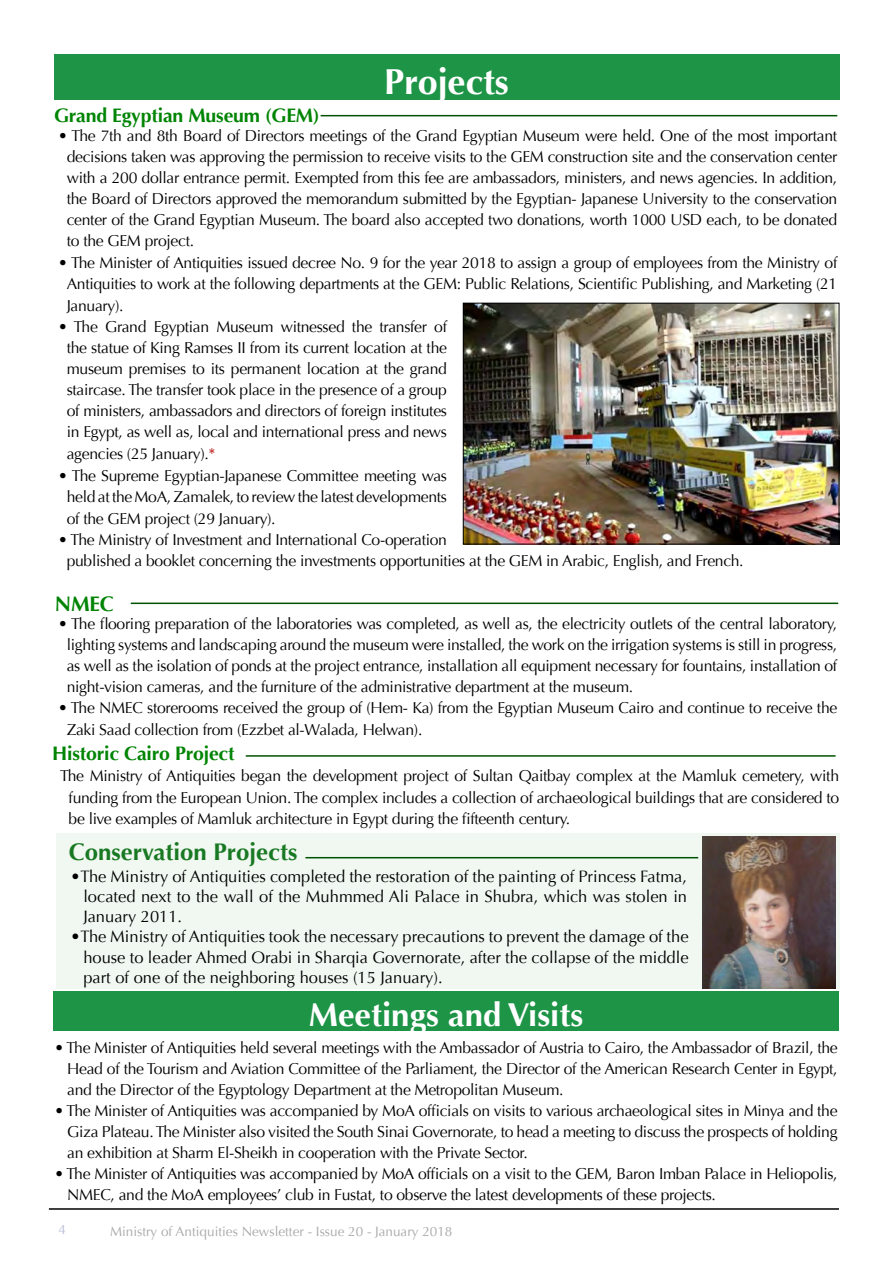
<style>
.page{position:relative;width:893px;height:1263px;background:#fff}
.page>*{position:absolute;margin:0;border:0;box-sizing:border-box;transform-origin:0 0}
.t1{font:700 36px "Optima";letter-spacing:-.005em;color:#fff}
.t2{font:700 33px "Optima";color:#fff}
.t3{font:700 24px "Optima";color:#197923}
.t4{font:700 21px "Optima";color:#008404}
.t5{font:700 19.5px "Optima";letter-spacing:-.01em;color:#008404}
.t6{font:16.5px/20.2px "Optima";color:#000;text-align:justify}
.t7{font:15.75px/21px "Optima";letter-spacing:-.02em;color:#000;text-align:justify}
.t8{font:13.5px "Optima";color:#aaa8a8}
.t9{font:13.5px "Optima";color:#b8bdd6}
.s1{color:#b10000}
</style>
<div class="page">
<hr style="left:49px;top:1208px;width:790px;height:2px;background:#000">
<div style="left:56px;top:833px;width:783px;height:155px;background:#f0f8f1"></div>
<div style="left:53px;top:991px;width:786px;height:39px;background:#1d9446"></div>
<div style="left:54px;top:54px;width:785px;height:46px;background:#1d9446"></div>
<hr style="left:321px;top:115px;width:516px;height:1px;background:#005200">
<hr style="left:131px;top:602px;width:707px;height:2px;background:#005200">
<hr style="left:246px;top:755px;width:590px;height:2px;background:#005200">
<hr style="left:305px;top:857px;width:393px;height:1px;background:#005200">
<img style="left:465px;top:305px;width:372px;height:237px">
<div style="left:463px;top:303px;width:376px;height:241px;border:1px solid #000"></div>
<img style="left:703px;top:836px;width:133px;height:152px">
<h1 class="t1" style="left:384px;top:60px;width:126px">Projects</h1>
<p class="t7" style="left:67px;top:125px;width:772px;text-indent:-9px">• The 7th and 8th Board of Directors meetings of the Grand Egyptian Museum were held. One of the most important decisions taken was approving the permission to receive visits to the GEM construction site and the conservation center with a 200 dollar entrance permit. Exempted from this fee are ambassadors, ministers, and news agencies. In addition, the Board of Directors approved the memorandum submitted by the Egyptian- Japanese University to the conservation center of the Grand Egyptian Museum. The board also accepted two donations, worth 1000 USD each, to be donated to the GEM project.</p>
<p class="t7" style="left:67px;top:252px;width:772px;text-indent:-9px">• The Minister of Antiquities issued decree No. 9 for the year 2018 to assign a group of employees from the Ministry of Antiquities to work at the following departments at the GEM: Public Relations, Scientific Publishing, and Marketing (21<br>January).</p>
<p class="t7" style="left:67px;top:317px;width:382px;text-indent:-9px">• The Grand Egyptian Museum witnessed the transfer of the statue of King Ramses II from its current location at the museum premises to its permanent location at the grand staircase. The transfer took place in the presence of a group of ministers, ambassadors and directors of foreign institutes in Egypt, as well as, local and international press and news agencies (25 January).<span class="s1">*</span></p>
<p class="t7" style="left:67px;top:465px;width:382px;text-indent:-9px">• The Supreme Egyptian-Japanese Committee meeting was held at the MoA, Zamalek, to review the latest developments of the GEM project (29 January).</p>
<p class="t7" style="left:67px;top:530px;width:678px;text-indent:-9px">• The Ministry of Investment and International Co-operation<br>published a booklet concerning the investments opportunities at the GEM in Arabic, English, and French.</p>
<p class="t5" style="left:54px;top:104px;width:267px">Grand Egyptian Museum (GEM)</p>
<h3 class="t4" style="left:55px;top:592px;width:60px">NMEC</h3>
<p class="t7" style="left:67px;top:613px;width:772px;text-indent:-9px">• The flooring preparation of the laboratories was completed, as well as, the electricity outlets of the central laboratory, lighting systems and landscaping around the museum were installed, the work on the irrigation systems is still in progress, as well as the isolation of ponds at the project entrance, installation all equipment necessary for fountains, installation of night-vision cameras, and the furniture of the administrative department at the museum.</p>
<p class="t7" style="left:67px;top:697px;width:772px;line-height:21.8px;text-indent:-9px">• The NMEC storerooms received the group of (Hem- Ka) from the Egyptian Museum Cairo and continue to receive the<br>Zaki Saad collection from (Ezzbet al-Walada, Helwan).</p>
<p class="t7" style="left:69px;top:765px;width:772px;line-height:21.8px;text-indent:-9px">The Ministry of Antiquities began the development project of Sultan Qaitbay complex at the Mamluk cemetery, with funding from the European Union. The complex includes a collection of archaeological buildings that are considered to be live examples of Mamluk architecture in Egypt during the fifteenth century.</p>
<p class="t5" style="left:52px;top:742px;width:184px">Historic Cairo Project</p>
<h3 class="t3" style="left:69px;top:838px;width:230px">Conservation Projects</h3>
<p class="t6" style="left:83px;top:866px;width:605px;text-indent:-13px">•The Ministry of Antiquities completed the restoration of the painting of Princess Fatma, located next to the wall of the Muhmmed Ali Palace in Shubra, which was stolen in January 2011.</p>
<p class="t6" style="left:83px;top:927px;width:607px;text-indent:-13px">•The Ministry of Antiquities took the necessary precautions to prevent the damage of the house to leader Ahmed Orabi in Sharqia Governorate, after the collapse of the middle part of one of the neighboring houses (15 January).</p>
<h2 class="t2" style="left:309px;top:996px;width:276px">Meetings and Visits</h2>
<p class="t7" style="left:67px;top:1038px;width:772px;text-indent:-13px">• The Minister of Antiquities held several meetings with the Ambassador of Austria to Cairo, the Ambassador of Brazil, the Head of the Tourism and Aviation Committee of the Parliament, the Director of the American Research Center in Egypt, and the Director of the Egyptology Department at the Metropolitan Museum.</p>
<p class="t7" style="left:67px;top:1101px;width:772px;text-indent:-13px">• The Minister of Antiquities was accompanied by MoA officials on visits to various archaeological sites in Minya and the Giza Plateau. The Minister also visited the South Sinai Governorate, to head a meeting to discuss the prospects of holding an exhibition at Sharm El-Sheikh in cooperation with the Private Sector.</p>
<p class="t7" style="left:67px;top:1164px;width:772px;text-indent:-13px">• The Minister of Antiquities was accompanied by MoA officials on a visit to the GEM, Baron Imban Palace in Heliopolis,<br>NMEC, and the MoA employees’ club in Fustat, to observe the latest developments of these projects.</p>
<p class="t9" style="left:59px;top:1222px;width:9px">4</p>
<p class="t8" style="left:110px;top:1223px;width:344px">Ministry of Antiquities Newsletter - Issue 20 - January 2018</p>
</div>
